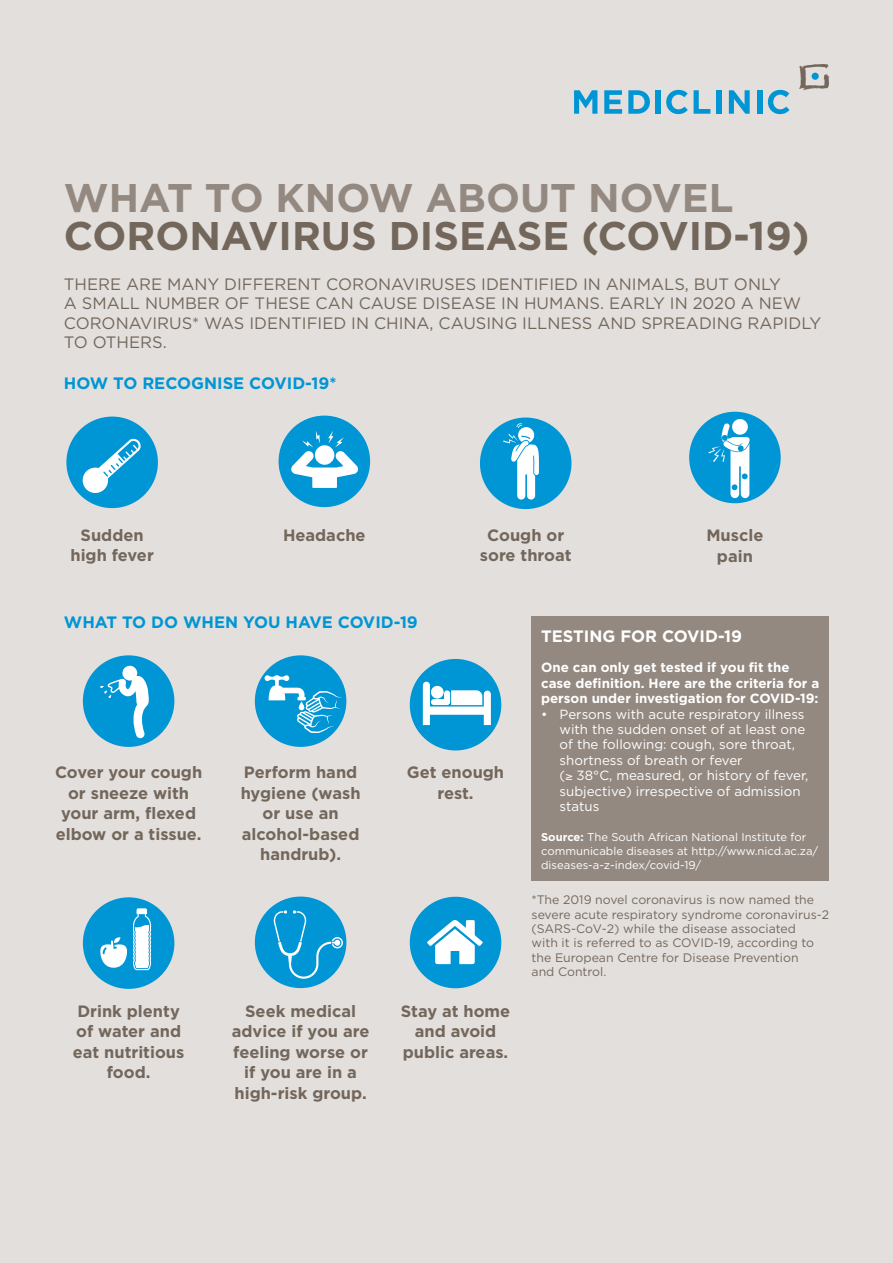
<style>
.page{position:relative;width:893px;height:1263px;background:#e3dfdc}
.page>*{position:absolute;margin:0;border:0;box-sizing:border-box;transform-origin:0 0}
.t1{font:700 40.05px "Gotham";color:#73675c}
.t2{font:700 40.05px "Gotham";color:#948981}
.t3{font:16.5px/19.5px "Gotham";color:#73675c}
.t4{font:700 16.5px "Gotham";color:#0095d4}
.t5{font:700 16.5px "Gotham";color:#fff}
.t6{font:700 16.35px/20.5px "Gotham";color:#73675c;text-align:center}
.t7{font:13.35px/15.5px "Gotham";color:#fff}
.t8{font:700 13.35px/15.5px "Gotham";color:#fff}
.t9{font:12.3px/14.4px "Gotham";color:#73675c}
.t10{font:11.25px/14.4px "Gotham";color:#fff}
.s1{font-weight:700}
</style>
<div class="page">
<div style="left:83px;top:655px;width:91px;height:92px;background:#0095d4;border-radius:50%"></div>
<svg style="left:122px;top:665px;width:16px;height:16px"></svg>
<svg style="left:100px;top:675px;width:49px;height:64px"></svg>
<div style="left:255px;top:655px;width:91px;height:92px;background:#0095d4;border-radius:50%"></div>
<svg style="left:265px;top:675px;width:77px;height:58px"></svg>
<div style="left:66px;top:417px;width:92px;height:91px;background:#0095d4;border-radius:50%"></div>
<svg style="left:82px;top:438px;width:59px;height:55px"></svg>
<div style="left:279px;top:416px;width:91px;height:91px;background:#0095d4;border-radius:50%"></div>
<svg style="left:291px;top:430px;width:67px;height:58px"></svg>
<div style="left:480px;top:417px;width:91px;height:92px;background:#0095d4;border-radius:50%"></div>
<svg style="left:503px;top:423px;width:36px;height:77px"></svg>
<div style="left:689px;top:412px;width:92px;height:91px;background:#0095d4;border-radius:50%"></div>
<svg style="left:708px;top:418px;width:42px;height:80px"></svg>
<div style="left:410px;top:659px;width:91px;height:91px;background:#0095d4;border-radius:50%"></div>
<svg style="left:423px;top:682px;width:68px;height:43px"></svg>
<div style="left:431px;top:686px;width:13px;height:12px;background:#fff;border-radius:50%"></div>
<div style="left:83px;top:897px;width:91px;height:92px;background:#0095d4;border-radius:50%"></div>
<svg style="left:100px;top:908px;width:51px;height:62px"></svg>
<div style="left:255px;top:896px;width:91px;height:92px;background:#0095d4;border-radius:50%"></div>
<svg style="left:273px;top:910px;width:70px;height:69px"></svg>
<div style="left:410px;top:897px;width:91px;height:91px;background:#0095d4;border-radius:50%"></div>
<svg style="left:427px;top:920px;width:56px;height:44px"></svg>
<svg style="left:799px;top:64px;width:30px;height:27px"></svg>
<svg style="left:574px;top:90px;width:23px;height:24px"></svg>
<svg style="left:604px;top:90px;width:18px;height:24px"></svg>
<svg style="left:628px;top:90px;width:22px;height:24px"></svg>
<div style="left:655px;top:90px;width:6px;height:24px;background:#0095d4"></div>
<svg style="left:666px;top:90px;width:22px;height:24px"></svg>
<svg style="left:694px;top:90px;width:16px;height:24px"></svg>
<div style="left:716px;top:90px;width:5px;height:24px;background:#0095d4"></div>
<svg style="left:729px;top:90px;width:21px;height:24px"></svg>
<div style="left:757px;top:90px;width:5px;height:24px;background:#0095d4"></div>
<svg style="left:768px;top:90px;width:21px;height:24px"></svg>
<div style="left:812px;top:73px;width:7px;height:7px;background:#0095d4;border-radius:50%"></div>
<div style="left:531px;top:616px;width:298px;height:264px;background:#948981"></div>
<h1 class="t2" style="left:64px;top:171px;width:671px">WHAT TO KNOW ABOUT NOVEL</h1>
<h1 class="t1" style="left:64px;top:209px;width:747px">CORONAVIRUS DISEASE (COVID-19)</h1>
<p class="t3" style="left:64px;top:274px;width:759px">THERE ARE MANY DIFFERENT CORONAVIRUSES IDENTIFIED IN ANIMALS, BUT ONLY<br>A SMALL NUMBER OF THESE CAN CAUSE DISEASE IN HUMANS. EARLY IN 2020 A NEW CORONAVIRUS* WAS IDENTIFIED IN CHINA, CAUSING ILLNESS AND SPREADING RAPIDLY TO OTHERS.</p>
<p class="t4" style="left:64px;top:372px;width:274px">HOW TO RECOGNISE COVID-19*</p>
<p class="t6" style="left:70px;top:524px;width:85px">Sudden high fever</p>
<p class="t6" style="left:283px;top:524px;width:84px">Headache</p>
<p class="t6" style="left:480px;top:524px;width:93px">Cough or sore throat</p>
<p class="t6" style="left:706px;top:525px;width:59px">Muscle pain</p>
<p class="t4" style="left:64px;top:611px;width:356px">WHAT TO DO WHEN YOU HAVE COVID-19</p>
<p class="t6" style="left:55px;top:762px;width:149px">Cover your cough or sneeze with your arm, flexed elbow or a tissue.</p>
<p class="t6" style="left:241px;top:762px;width:121px">Perform hand hygiene (wash or use an alcohol-based handrub).</p>
<p class="t6" style="left:407px;top:762px;width:99px">Get enough rest.</p>
<p class="t6" style="left:73px;top:1000px;width:113px">Drink plenty of water and eat nutritious food.</p>
<p class="t6" style="left:232px;top:1000px;width:139px">Seek medical advice if you are feeling worse or if you are in a high-risk group.</p>
<p class="t6" style="left:401px;top:1000px;width:111px">Stay at home and avoid public areas.</p>
<p class="t5" style="left:541px;top:625px;width:203px">TESTING FOR COVID-19</p>
<p class="t8" style="left:541px;top:660px;width:280px">One can only get tested if you fit the case definition. Here are the criteria for a person under investigation for COVID-19:</p>
<p class="t7" style="left:560px;top:706px;width:250px;text-indent:-18px">• Persons with acute respiratory illness with the sudden onset of at least one of the following: cough, sore throat, shortness of breath or fever<br>(≥ 38°C, measured, or history of fever, subjective) irrespective of admission status</p>
<p class="t10" style="left:541px;top:829px;width:279px"><span class="s1">Source:</span> The South African National Institute for communicable diseases at http://www.nicd.ac.za/ diseases-a-z-index/covid-19/</p>
<p class="t9" style="left:531px;top:892px;width:299px">*The 2019 novel coronavirus is now named the severe acute respiratory syndrome coronavirus-2 (SARS-CoV-2) while the disease associated<br>with it is referred to as COVID-19, according to the European Centre for Disease Prevention<br>and Control.</p>
</div>
